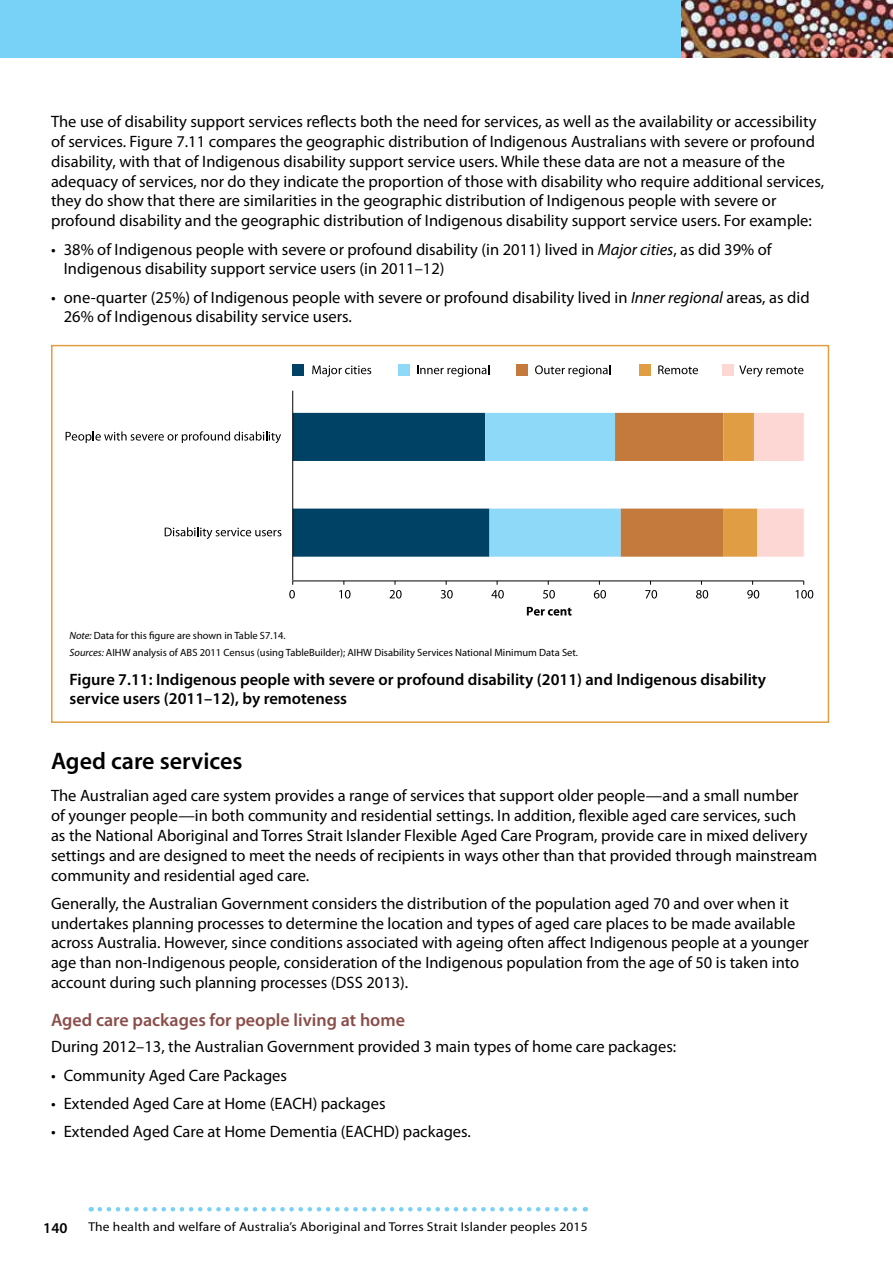
<style>
.page{position:relative;width:893px;height:1263px;background:#fff}
.page>*{position:absolute;margin:0;border:0;box-sizing:border-box;transform-origin:0 0}
.Head_2{font:600 24px "Myriad Pro";color:#000}
.Head_3{font:600 18px "Myriad Pro";color:#8a4e4a}
.Body{font:16.5px/19.8px "Myriad Pro";color:#000}
.t1{font:600 16.5px/19.8px "Myriad Pro";color:#000}
.t2{font:600 15px "Myriad Pro";color:#000}
.t3{font:12.9px "Myriad Pro";letter-spacing:.015em;color:#000;scale:1.05 1}
.t4{font:10.5px/16.8px "Myriad Pro";color:#000}
.s1{font-style:italic}
</style>
<div class="page">
<img style="left:680px;top:0;width:213px;height:57px">
<div style="left:0;top:0;width:680px;height:57px;background:#78d2f7"></div>
<svg style="left:100px;top:1207px;width:486px;height:4px"></svg>
<div style="left:51px;top:345px;width:778px;height:378px;border:2px solid #e19d43"></div>
<div style="left:722px;top:364px;width:12px;height:12px;background:#fcd7d4"></div>
<div style="left:639px;top:364px;width:11px;height:12px;background:#e19d43"></div>
<div style="left:516px;top:364px;width:12px;height:12px;background:#c47a3d"></div>
<div style="left:398px;top:364px;width:11px;height:12px;background:#8ed8f8"></div>
<div style="left:293px;top:364px;width:11px;height:12px;background:#004265"></div>
<svg style="left:293px;top:413px;width:511px;height:144px"></svg>
<hr style="left:293px;top:580px;width:511px;height:1px;background:#000">
<hr style="left:292px;top:391px;width:1px;height:189px;background:#000">
<svg style="left:289px;top:581px;width:6px;height:17px"></svg>
<svg style="left:339px;top:581px;width:11px;height:17px"></svg>
<svg style="left:390px;top:581px;width:12px;height:17px"></svg>
<svg style="left:441px;top:581px;width:12px;height:17px"></svg>
<svg style="left:491px;top:581px;width:13px;height:17px"></svg>
<svg style="left:543px;top:581px;width:12px;height:17px"></svg>
<svg style="left:594px;top:581px;width:12px;height:17px"></svg>
<svg style="left:645px;top:581px;width:12px;height:17px"></svg>
<svg style="left:696px;top:581px;width:12px;height:17px"></svg>
<svg style="left:747px;top:581px;width:12px;height:17px"></svg>
<svg style="left:796px;top:581px;width:17px;height:17px"></svg>
<svg style="left:66px;top:431px;width:215px;height:12px"></svg>
<svg style="left:165px;top:527px;width:116px;height:12px"></svg>
<svg style="left:527px;top:607px;width:45px;height:9px"></svg>
<svg style="left:312px;top:365px;width:59px;height:12px"></svg>
<svg style="left:417px;top:365px;width:72px;height:12px"></svg>
<svg style="left:535px;top:365px;width:75px;height:12px"></svg>
<svg style="left:658px;top:365px;width:40px;height:9px"></svg>
<svg style="left:739px;top:365px;width:64px;height:12px"></svg>
<p class="Body" style="left:51px;top:111px;width:775px">The use of disability support services reflects both the need for services, as well as the availability or accessibility of services. Figure 7.11 compares the geographic distribution of Indigenous Australians with severe or profound disability, with that of Indigenous disability support service users. While these data are not a measure of the adequacy of services, nor do they indicate the proportion of those with disability who require additional services, they do show that there are similarities in the geographic distribution of Indigenous people with severe or profound disability and the geographic distribution of Indigenous disability support service users. For example:</p>
<p class="Body" style="left:64px;top:239px;width:709px;text-indent:-13px">• 38% of Indigenous people with severe or profound disability (in 2011) lived in <span class="s1">Major cities</span>, as did 39% of<br>Indigenous disability support service users (in 2011–12)</p>
<p class="Body" style="left:64px;top:287px;width:747px;text-indent:-13px">• one-quarter (25%) of Indigenous people with severe or profound disability lived in <span class="s1">Inner regional</span> areas, as did<br>26% of Indigenous disability service users.</p>
<p class="t4" style="left:70px;top:627px;width:510px"><span class="s1">Note:</span> Data for this figure are shown in Table S7.14.<br><span class="s1">Sources:</span> AIHW analysis of ABS 2011 Census (using TableBuilder); AIHW Disability Services National Minimum Data Set.</p>
<p class="t1" style="left:70px;top:669px;width:698px">Figure 7.11: Indigenous people with severe or profound disability (2011) and Indigenous disability service users (2011–12), by remoteness</p>
<p class="Head_2" style="left:51px;top:745px;width:193px">Aged care services</p>
<p class="Body" style="left:51px;top:786px;width:768px">The Australian aged care system provides a range of services that support older people—and a small number<br>of younger people—in both community and residential settings. In addition, flexible aged care services, such<br>as the National Aboriginal and Torres Strait Islander Flexible Aged Care Program, provide care in mixed delivery settings and are designed to meet the needs of recipients in ways other than that provided through mainstream community and residential aged care.</p>
<p class="Body" style="left:51px;top:893px;width:759px">Generally, the Australian Government considers the distribution of the population aged 70 and over when it undertakes planning processes to determine the location and types of aged care places to be made available across Australia. However, since conditions associated with ageing often affect Indigenous people at a younger age than non-Indigenous people, consideration of the Indigenous population from the age of 50 is taken into account during such planning processes (DSS 2013).</p>
<p class="Head_3" style="left:51px;top:1008px;width:355px">Aged care packages for people living at home</p>
<p class="Body" style="left:51px;top:1036px;width:627px">During 2012–13, the Australian Government provided 3 main types of home care packages:</p>
<p class="Body" style="left:51px;top:1065px;width:238px">• Community Aged Care Packages</p>
<p class="Body" style="left:51px;top:1093px;width:336px">• Extended Aged Care at Home (EACH) packages</p>
<p class="Body" style="left:51px;top:1121px;width:421px">• Extended Aged Care at Home Dementia (EACHD) packages.</p>
<p class="t2" style="left:43px;top:1218px;width:26px">140</p>
<p class="t3" style="left:88px;top:1219px;width:477px">The health and welfare of Australia’s Aboriginal and Torres Strait Islander peoples 2015</p>
</div>
